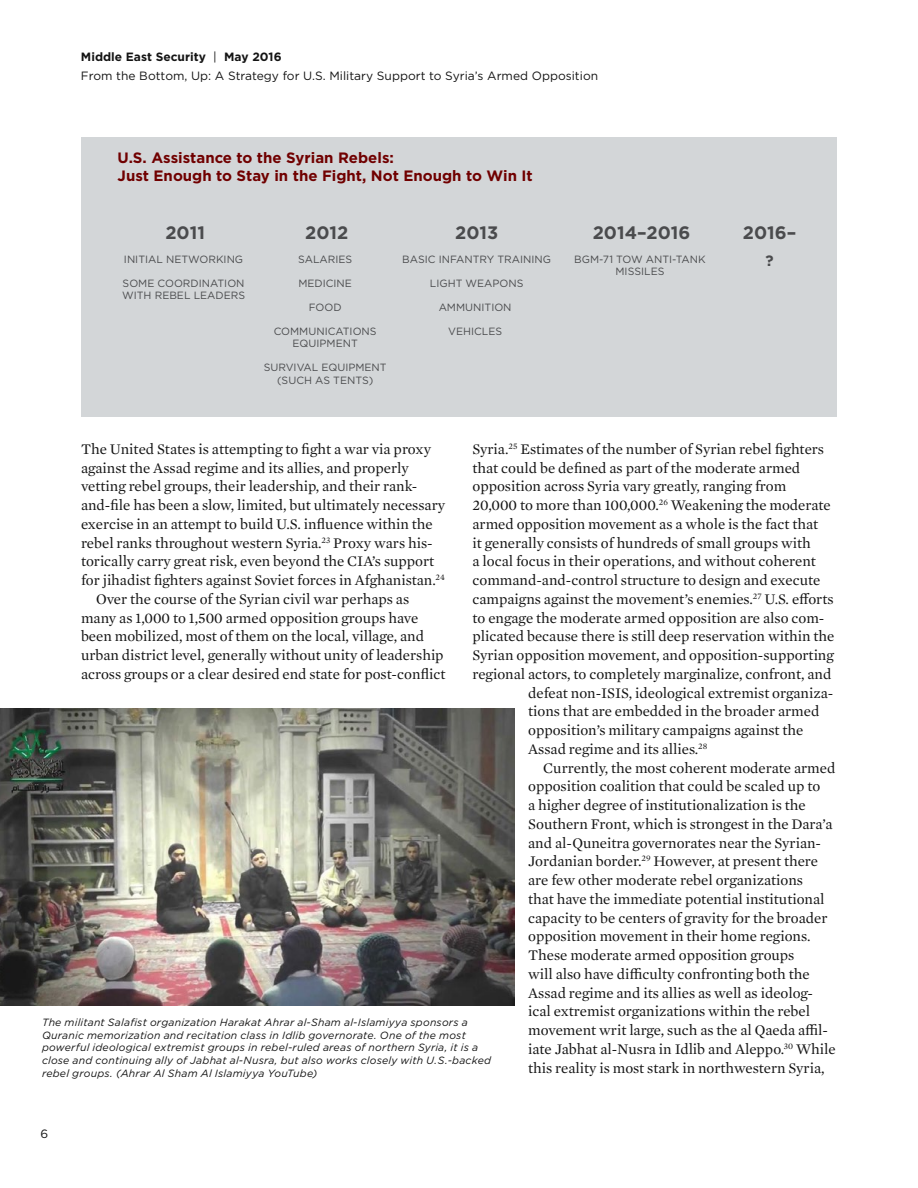
<style>
.page{position:relative;width:918px;height:1188px;background:#fff}
.page>*{position:absolute;margin:0;border:0;box-sizing:border-box;transform-origin:0 0}
.t1{font:700 18px "Gotham";color:#4a4b4d}
.t2{font:15px "Mercury Text G1";color:#141414}
.t3{font:700 15px/18px "Gotham";color:#700000}
.t4{font:700 15px "Gotham";color:#4a4b4d}
.t5{font:12px/18.8px "Gotham";color:#141414}
.t6{font:italic 10.5px/12.8px "Gotham";letter-spacing:.02em;color:#141414}
.t7{font:10.5px/12.6px "Gotham";color:#4a4b4d;text-align:center}
.s1{font-weight:700}
</style>
<div class="page">
<div style="left:81px;top:137px;width:756px;height:279px;background:#d3d6d8"></div>
<img style="left:0;top:709px;width:515px;height:296px">
<p class="t5" style="left:81px;top:47px;width:519px"><span class="s1">Middle East Security</span> | <span class="s1">May 2016<br></span>From the Bottom, Up: A Strategy for U.S. Military Support to Syria’s Armed Opposition</p>
<p class="t3" style="left:118px;top:148px;width:417px">U.S. Assistance to the Syrian Rebels:<br>Just Enough to Stay in the Fight, Not Enough to Win It</p>
<p class="t1" style="left:165px;top:221px;width:41px">2011</p>
<p class="t7" style="left:124px;top:253px;width:121px">INITIAL NETWORKING</p>
<p class="t7" style="left:122px;top:277px;width:124px;text-align:left">SOME COORDINATION<br>WITH REBEL LEADERS</p>
<p class="t1" style="left:305px;top:221px;width:45px">2012</p>
<p class="t7" style="left:298px;top:253px;width:56px">SALARIES</p>
<p class="t7" style="left:298px;top:277px;width:55px">MEDICINE</p>
<p class="t7" style="left:309px;top:301px;width:34px">FOOD</p>
<p class="t7" style="left:274px;top:325px;width:104px">COMMUNICATIONS<br>EQUIPMENT</p>
<p class="t7" style="left:264px;top:361px;width:125px">SURVIVAL EQUIPMENT (SUCH AS TENTS)</p>
<p class="t1" style="left:455px;top:221px;width:45px">2013</p>
<p class="t7" style="left:402px;top:253px;width:150px">BASIC INFANTRY TRAINING</p>
<p class="t7" style="left:430px;top:277px;width:95px">LIGHT WEAPONS</p>
<p class="t7" style="left:439px;top:301px;width:74px">AMMUNITION</p>
<p class="t7" style="left:448px;top:325px;width:55px">VEHICLES</p>
<p class="t1" style="left:593px;top:221px;width:99px">2014–2016</p>
<p class="t7" style="left:574px;top:253px;width:133px">BGM-71 TOW ANTI-TANK<br>MISSILES</p>
<p class="t1" style="left:743px;top:221px;width:55px">2016–</p>
<p class="t4" style="left:765px;top:251px;width:10px">?</p>
<p class="t2" style="left:81px;top:438px;width:352px">The United States is attempting to fight a war via proxy</p>
<p class="t2" style="left:81px;top:457px;width:329px">against the Assad regime and its allies, and properly</p>
<p class="t2" style="left:81px;top:475px;width:338px">vetting rebel groups, their leadership, and their rank-</p>
<p class="t2" style="left:81px;top:494px;width:366px">and-file has been a slow, limited, but ultimately necessary</p>
<p class="t2" style="left:81px;top:513px;width:353px">exercise in an attempt to build U.S. influence within the</p>
<p class="t2" style="left:81px;top:532px;width:353px">rebel ranks throughout western Syria.<sup>23</sup> Proxy wars his-</p>
<p class="t2" style="left:81px;top:550px;width:355px">torically carry great risk, even beyond the CIA’s support</p>
<p class="t2" style="left:81px;top:569px;width:366px">for jihadist fighters against Soviet forces in Afghanistan.<sup>24</sup></p>
<p class="t2" style="left:96px;top:588px;width:315px">Over the course of the Syrian civil war perhaps as</p>
<p class="t2" style="left:81px;top:607px;width:339px">many as 1,000 to 1,500 armed opposition groups have</p>
<p class="t2" style="left:81px;top:625px;width:345px">been mobilized, most of them on the local, village, and</p>
<p class="t2" style="left:81px;top:644px;width:364px">urban district level, generally without unity of leadership</p>
<p class="t2" style="left:81px;top:663px;width:366px">across groups or a clear desired end state for post-conflict</p>
<p class="t2" style="left:473px;top:438px;width:353px">Syria.<sup>25</sup> Estimates of the number of Syrian rebel fighters</p>
<p class="t2" style="left:472px;top:457px;width:329px">that could be defined as part of the moderate armed</p>
<p class="t2" style="left:472px;top:475px;width:315px">opposition across Syria vary greatly, ranging from</p>
<p class="t2" style="left:472px;top:494px;width:360px">20,000 to more than 100,000.<sup>26</sup> Weakening the moderate</p>
<p class="t2" style="left:472px;top:513px;width:347px">armed opposition movement as a whole is the fact that</p>
<p class="t2" style="left:472px;top:532px;width:340px">it generally consists of hundreds of small groups with</p>
<p class="t2" style="left:472px;top:550px;width:345px">a local focus in their operations, and without coherent</p>
<p class="t2" style="left:472px;top:569px;width:349px">command-and-control structure to design and execute</p>
<p class="t2" style="left:472px;top:588px;width:363px">campaigns against the movement’s enemies.<sup>27</sup> U.S. efforts</p>
<p class="t2" style="left:473px;top:607px;width:353px">to engage the moderate armed opposition are also com-</p>
<p class="t2" style="left:473px;top:625px;width:363px">plicated because there is still deep reservation within the</p>
<p class="t2" style="left:473px;top:644px;width:363px">Syrian opposition movement, and opposition-supporting</p>
<p class="t2" style="left:473px;top:663px;width:360px">regional actors, to completely marginalize, confront, and</p>
<p class="t2" style="left:528px;top:682px;width:307px">defeat non-ISIS, ideological extremist organiza-</p>
<p class="t2" style="left:528px;top:700px;width:293px">tions that are embedded in the broader armed</p>
<p class="t2" style="left:528px;top:719px;width:277px">opposition’s military campaigns against the</p>
<p class="t2" style="left:528px;top:738px;width:181px">Assad regime and its allies.<sup>28</sup></p>
<p class="t2" style="left:543px;top:757px;width:294px">Currently, the most coherent moderate armed</p>
<p class="t2" style="left:528px;top:775px;width:294px">opposition coalition that could be scaled up to</p>
<p class="t2" style="left:528px;top:794px;width:279px">a higher degree of institutionalization is the</p>
<p class="t2" style="left:528px;top:813px;width:306px">Southern Front, which is strongest in the Dara’a</p>
<p class="t2" style="left:528px;top:832px;width:294px">and al-Quneitra governorates near the Syrian-</p>
<p class="t2" style="left:528px;top:850px;width:291px">Jordanian border.<sup>29</sup> However, at present there</p>
<p class="t2" style="left:528px;top:869px;width:276px">are few other moderate rebel organizations</p>
<p class="t2" style="left:528px;top:888px;width:298px">that have the immediate potential institutional</p>
<p class="t2" style="left:528px;top:907px;width:301px">capacity to be centers of gravity for the broader</p>
<p class="t2" style="left:528px;top:925px;width:284px">opposition movement in their home regions.</p>
<p class="t2" style="left:528px;top:944px;width:268px">These moderate armed opposition groups</p>
<p class="t2" style="left:528px;top:963px;width:283px">will also have difficulty confronting both the</p>
<p class="t2" style="left:528px;top:982px;width:286px">Assad regime and its allies as well as ideolog-</p>
<p class="t2" style="left:528px;top:1000px;width:283px">ical extremist organizations within the rebel</p>
<p class="t2" style="left:528px;top:1019px;width:301px">movement writ large, such as the al Qaeda affil-</p>
<p class="t2" style="left:528px;top:1038px;width:309px">iate Jabhat al-Nusra in Idlib and Aleppo.<sup>30</sup> While</p>
<p class="t2" style="left:528px;top:1057px;width:298px">this reality is most stark in northwestern Syria,</p>
<p class="t6" style="left:42px;top:1016px;width:451px">The militant Salafist organization Harakat Ahrar al-Sham al-Islamiyya sponsors a Quranic memorization and recitation class in Idlib governorate. One of the most powerful ideological extremist groups in rebel-ruled areas of northern Syria, it is a close and continuing ally of Jabhat al-Nusra, but also works closely with U.S.-backed rebel groups. (Ahrar Al Sham Al Islamiyya YouTube)</p>
<p class="t5" style="left:40px;top:1124px;width:9px">6</p>
</div>
